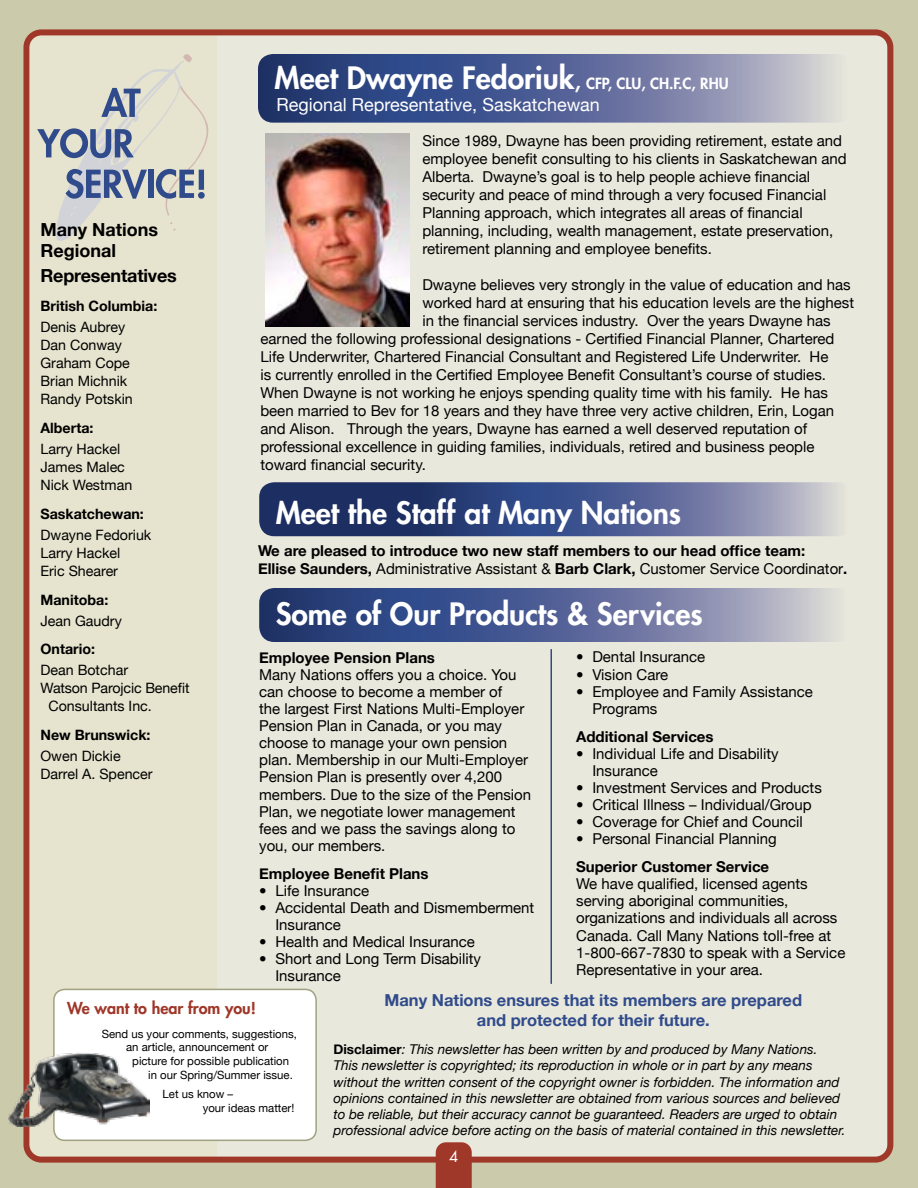
<style>
.page{position:relative;width:918px;height:1188px;background:#cbcaaa}
.page>*{position:absolute;margin:0;border:0;box-sizing:border-box;transform-origin:0 0}
.t1{font:800 30px "Futura";color:#fff}
.t2{font:18px "Helvetica Neue";color:#fff}
.t3{font:700 18px/21.6px "Helvetica Neue";color:#000}
.t4{font:700 16.5px/19.8px "Helvetica Neue";color:#304b8b;text-align:center}
.t5{font:800 16.05px "Futura";color:#9f3728}
.t6{font:15px/17.1px "Helvetica Neue";color:#000}
.t7{font:700 15px/18px "Helvetica Neue";color:#000}
.t8{font:15px "Futura";color:#fff}
.t9{font:14.25px/18px "Helvetica Neue";color:#000}
.t10{font:700 14.25px "Helvetica Neue";color:#000}
.t11{font:italic 13.5px/16.2px "Helvetica Neue";color:#000}
.t12{font:11.4px/13.6px "Helvetica Neue";color:#000}
.s1{font-size:21px}
.s2{font-size:15px}
.s3{font-weight:400}
.s4{font-weight:700;font-style:normal}
</style>
<div class="page">
<div style="left:23px;top:32px;width:864px;height:1128px;background:#e9e8dd;border-radius:15px"></div>
<svg style="left:436px;top:1142px;width:36px;height:46px"></svg>
<div style="left:26px;top:34px;width:191px;height:1126px;background:#e6e3ce"></div>
<div style="left:23px;top:29px;width:870px;height:1134px;border:6px solid #9f3828;border-radius:15px"></div>
<svg style="left:37px;top:54px;width:171px;height:187px"></svg>
<div style="left:54px;top:989px;width:262px;height:151px;background:#fff;border-radius:11px"></div>
<div style="left:53px;top:989px;width:264px;height:152px;border:2px solid #a0a381;border-radius:11px"></div>
<img style="left:9px;top:1052px;width:141px;height:75px">
<svg style="left:258px;top:54px;width:576px;height:69px"></svg>
<svg style="left:259px;top:482px;width:579px;height:54px"></svg>
<svg style="left:259px;top:588px;width:574px;height:54px"></svg>
<hr style="left:550px;top:649px;width:2px;height:335px;background:#304b8b">
<img style="left:266px;top:134px;width:143px;height:193px">
<p class="t3" style="left:40px;top:218px;width:119px">Many Nations<br>Regional</p>
<p class="t3" style="left:40px;top:265px;width:138px">Representatives</p>
<p class="t10" style="left:40px;top:297px;width:118px">British Columbia:</p>
<p class="t9" style="left:40px;top:318px;width:94px">Denis Aubrey<br>Dan Conway<br>Graham Cope<br>Brian Michnik<br>Randy Potskin</p>
<p class="t10" style="left:40px;top:419px;width:55px">Alberta:</p>
<p class="t9" style="left:40px;top:440px;width:93px">Larry Hackel<br>James Malec<br>Nick Westman</p>
<p class="t10" style="left:40px;top:505px;width:105px">Saskatchewan:</p>
<p class="t9" style="left:40px;top:526px;width:112px">Dwayne Fedoriuk<br>Larry Hackel<br>Eric Shearer</p>
<p class="t10" style="left:40px;top:591px;width:69px">Manitoba:</p>
<p class="t9" style="left:40px;top:611px;width:83px">Jean Gaudry</p>
<p class="t10" style="left:40px;top:641px;width:56px">Ontario:</p>
<p class="t9" style="left:40px;top:661px;width:89px">Dean Botchar</p>
<p class="t9" style="left:40px;top:679px;width:151px">Watson Parojcic Benefit</p>
<p class="t9" style="left:48px;top:697px;width:105px">Consultants Inc.</p>
<p class="t10" style="left:40px;top:726px;width:112px">New Brunswick:</p>
<p class="t9" style="left:40px;top:747px;width:114px">Owen Dickie<br>Darrel A. Spencer</p>
<h1 class="t1" style="left:275px;top:58px;width:456px">Meet Dwayne Fedoriuk<span class="s1">,</span> <span class="s2">CFP, CLU, CH.F.C, RHU</span></h1>
<p class="t2" style="left:277px;top:94px;width:325px">Regional Representative, Saskatchewan</p>
<p class="t6" style="left:422px;top:132px;width:426px;line-height:18px">Since 1989, Dwayne has been providing retirement, estate and employee benefit consulting to his clients in Saskatchewan and Alberta. Dwayne’s goal is to help people achieve financial security and peace of mind through a very focused Financial Planning approach, which integrates all areas of financial planning, including, wealth management, estate preservation, retirement planning and employee benefits.</p>
<p class="t6" style="left:422px;top:276px;width:430px">Dwayne believes very strongly in the value of education and has</p>
<p class="t6" style="left:422px;top:294px;width:433px">worked hard at ensuring that his education levels are the highest</p>
<p class="t6" style="left:422px;top:312px;width:410px">in the financial services industry. Over the years Dwayne has</p>
<p class="t6" style="left:260px;top:330px;width:576px">earned the following professional designations - Certified Financial Planner, Chartered</p>
<p class="t6" style="left:260px;top:348px;width:570px">Life Underwriter, Chartered Financial Consultant and Registered Life Underwriter. He</p>
<p class="t6" style="left:260px;top:366px;width:567px">is currently enrolled in the Certified Employee Benefit Consultant’s course of studies.</p>
<p class="t6" style="left:260px;top:384px;width:569px">When Dwayne is not working he enjoys spending quality time with his family. He has</p>
<p class="t6" style="left:260px;top:402px;width:575px">been married to Bev for 18 years and they have three very active children, Erin, Logan</p>
<p class="t6" style="left:260px;top:420px;width:549px">and Alison. Through the years, Dwayne has earned a well deserved reputation of</p>
<p class="t6" style="left:260px;top:438px;width:556px">professional excellence in guiding families, individuals, retired and business people</p>
<p class="t6" style="left:260px;top:456px;width:167px">toward financial security.</p>
<h1 class="t1" style="left:276px;top:493px;width:407px">Meet the Staff at Many Nations</h1>
<p class="t7" style="left:258px;top:542px;width:591px">We are pleased to introduce two new staff members to our head office team:<br>Ellise Saunders, <span class="s3">Administrative Assistant &amp;</span> Barb Clark, <span class="s3">Customer Service Coordinator</span>.</p>
<h1 class="t1" style="left:276px;top:594px;width:428px">Some of Our Products &amp; Services</h1>
<p class="t7" style="left:259px;top:648px;width:177px">Employee Pension Plans</p>
<p class="t6" style="left:259px;top:666px;width:274px">Many Nations offers you a choice. You can choose to become a member of<br>the largest First Nations Multi-Employer Pension Plan in Canada, or you may choose to manage your own pension plan. Membership in our Multi-Employer Pension Plan is presently over 4,200 members. Due to the size of the Pension Plan, we negotiate lower management fees and we pass the savings along to you, our members.</p>
<p class="t7" style="left:259px;top:864px;width:171px">Employee Benefit Plans</p>
<p class="t6" style="left:259px;top:882px;width:112px">• Life Insurance</p>
<p class="t6" style="left:275px;top:899px;width:260px;text-indent:-16px">• Accidental Death and Dismemberment<br>Insurance</p>
<p class="t6" style="left:259px;top:933px;width:217px">• Health and Medical Insurance</p>
<p class="t6" style="left:275px;top:950px;width:207px;text-indent:-16px">• Short and Long Term Disability<br>Insurance</p>
<p class="t6" style="left:576px;top:648px;width:131px">• Dental Insurance</p>
<p class="t6" style="left:576px;top:665px;width:94px">• Vision Care</p>
<p class="t6" style="left:592px;top:683px;width:222px;text-indent:-16px">• Employee and Family Assistance<br>Programs</p>
<p class="t7" style="left:576px;top:727px;width:139px">Additional Services</p>
<p class="t6" style="left:592px;top:745px;width:188px;text-indent:-16px">• Individual Life and Disability<br>Insurance</p>
<p class="t6" style="left:576px;top:779px;width:247px">• Investment Services and Products</p>
<p class="t6" style="left:576px;top:796px;width:237px">• Critical Illness – Individual/Group</p>
<p class="t6" style="left:576px;top:813px;width:228px">• Coverage for Chief and Council</p>
<p class="t6" style="left:576px;top:830px;width:202px">• Personal Financial Planning</p>
<p class="t7" style="left:576px;top:857px;width:195px">Superior Customer Service</p>
<p class="t6" style="left:576px;top:875px;width:271px">We have qualified, licensed agents serving aboriginal communities, organizations and individuals all across Canada. Call Many Nations toll-free at 1-800-667-7830 to speak with a Service Representative in your area.</p>
<p class="t5" style="left:67px;top:997px;width:190px">We want to hear from you!</p>
<p class="t12" style="left:102px;top:1027px;width:197px">Send us your comments, suggestions,</p>
<p class="t12" style="left:126px;top:1040px;width:144px">an article, announcement or</p>
<p class="t12" style="left:132px;top:1054px;width:158px">picture for possible publication</p>
<p class="t12" style="left:148px;top:1068px;width:146px">in our Spring/Summer issue.</p>
<p class="t12" style="left:203px;top:1087px;width:93px;text-indent:-40px">Let us know –<br>your ideas matter!</p>
<p class="t4" style="left:384px;top:990px;width:419px">Many Nations ensures that its members are prepared and protected for their future.</p>
<p class="t11" style="left:333px;top:1041px;width:514px"><span class="s4">Disclaimer</span>: This newsletter has been written by and produced by Many Nations.<br>This newsletter is copyrighted; its reproduction in whole or in part by any means without the written consent of the copyright owner is forbidden. The information and opinions contained in this newsletter are obtained from various sources and believed to be reliable, but their accuracy cannot be guaranteed. Readers are urged to obtain professional advice before acting on the basis of material contained in this newsletter.</p>
<p class="t8" style="left:449px;top:1147px;width:11px">4</p>
</div>
